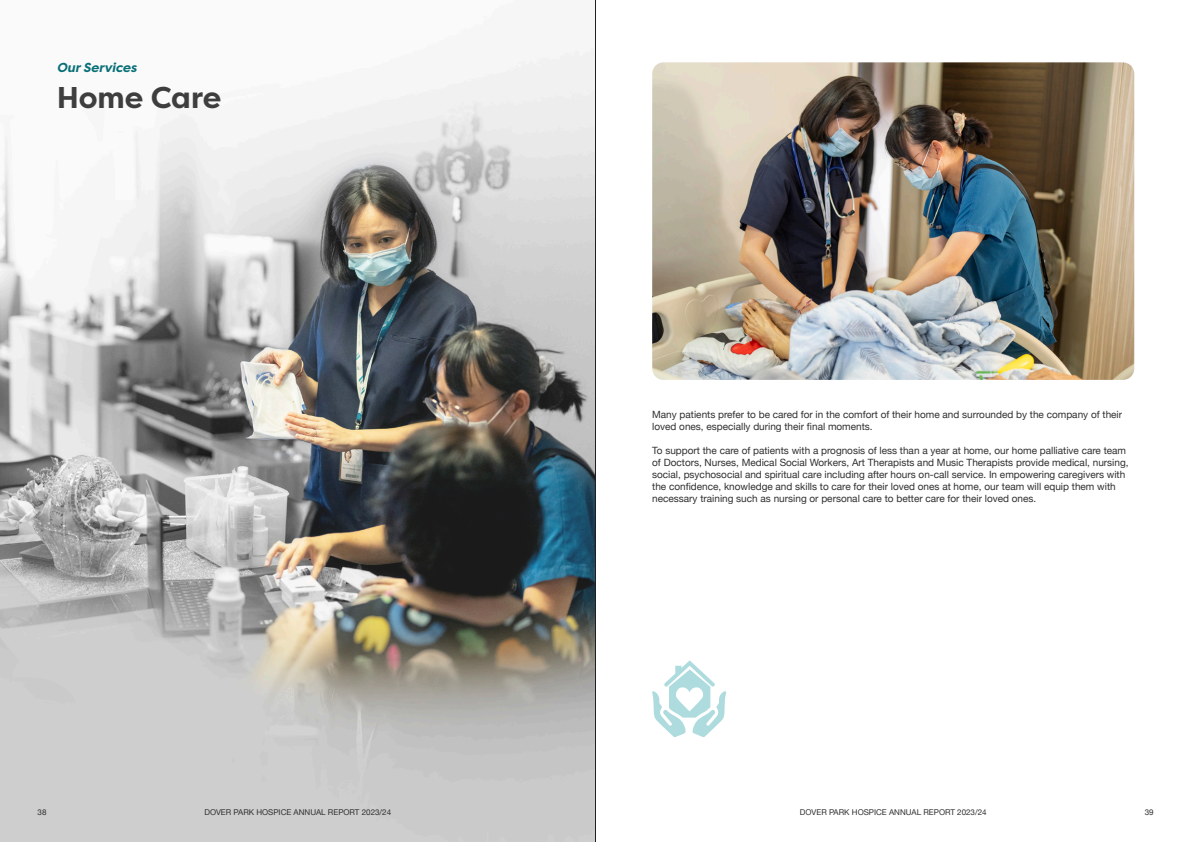
<style>
.page{position:relative;width:1191px;height:842px;background:#fff}
.page>*{position:absolute;margin:0;border:0;box-sizing:border-box;transform-origin:0 0}
.t1{font:700 30px "Filson Pro";letter-spacing:-.005em;color:#3e3e3f}
.t2{font:italic 700 13px "Filson Pro";color:#076f76}
.t3{font:10px/12px "Helvetica Neue";color:#312f30}
.t4{font:8px "Helvetica Neue";color:#312f30}
</style>
<div class="page">
<img style="left:0;top:40px;width:595px;height:802px">
<img style="left:652px;top:62px;width:482px;height:318px">
<svg style="left:652px;top:660px;width:74px;height:77px"></svg>
<hr style="left:595px;top:0;width:1px;height:842px;background:#231f20">
<p class="t2" style="left:57px;top:59px;width:82px">Our Services</p>
<p class="t1" style="left:57px;top:78px;width:166px">Home Care</p>
<p class="t3" style="left:652px;top:409px;width:471px">Many patients prefer to be cared for in the comfort of their home and surrounded by the company of their loved ones, especially during their final moments.</p>
<p class="t3" style="left:652px;top:445px;width:478px">To support the care of patients with a prognosis of less than a year at home, our home palliative care team of Doctors, Nurses, Medical Social Workers, Art Therapists and Music Therapists provide medical, nursing, social, psychosocial and spiritual care including after hours on-call service. In empowering caregivers with the confidence, knowledge and skills to care for their loved ones at home, our team will equip them with necessary training such as nursing or personal care to better care for their loved ones.</p>
<p class="t4" style="left:38px;top:806px;width:10px">38</p>
<p class="t4" style="left:204px;top:806px;width:188px">DOVER PARK HOSPICE ANNUAL REPORT 2023/24</p>
<p class="t4" style="left:800px;top:806px;width:188px">DOVER PARK HOSPICE ANNUAL REPORT 2023/24</p>
<p class="t4" style="left:1144px;top:806px;width:10px">39</p>
</div>
